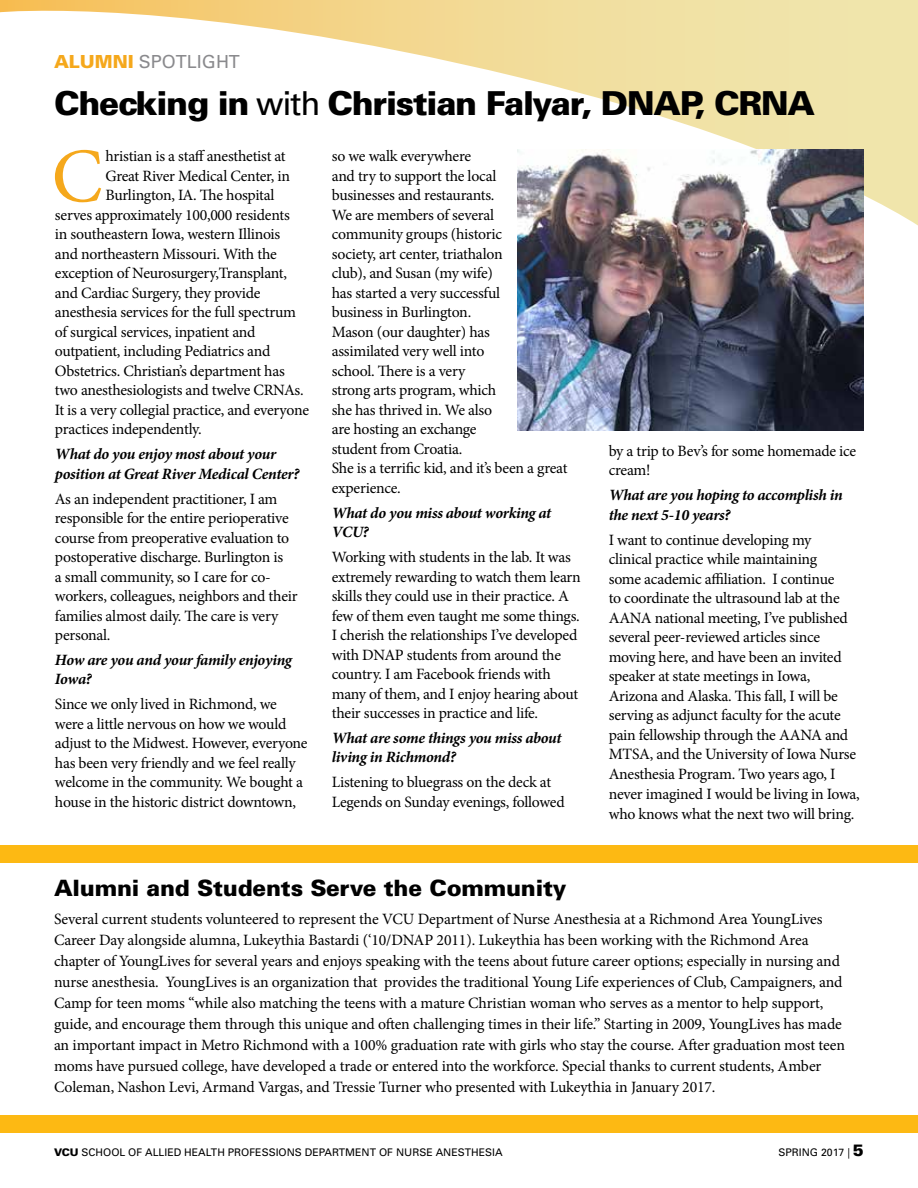
<style>
.page{position:relative;width:918px;height:1188px;background:#fff}
.page>*{position:absolute;margin:0;border:0;box-sizing:border-box;transform-origin:0 0}
.t1{font:77.1px "Minion Pro";color:#f5a81c}
.t2{font:900 33px "Univers";letter-spacing:-.035em;color:#000}
.t3{font:900 22.5px "Univers";letter-spacing:-.01em;color:#000}
.t4{font:18px "Univers";color:#8a8a8d}
.t5{font:15.75px/19.5px "Minion Pro";letter-spacing:-.015em;color:#000}
.t6{font:italic 700 15.75px/19.5px "Minion Pro";letter-spacing:-.02em;color:#000}
.t7{font:10.5px "Univers";color:#000}
.s1{font-weight:900;color:#f5a81c}
.s2{font-weight:400}
.s3{font-weight:900}
.s4{font-weight:900;font-size:16.5px}
</style>
<div class="page">
<svg style="left:0;top:0;width:918px;height:240px"></svg>
<img style="left:518px;top:150px;width:346px;height:281px">
<div style="left:0;top:846px;width:918px;height:17px;background:#fdb913"></div>
<div style="left:0;top:1115px;width:918px;height:17px;background:#fdb913"></div>
<p class="t4" style="left:54px;top:51px;width:187px"><span class="s1">ALUMNI</span> SPOTLIGHT</p>
<h2 class="t2" style="left:54px;top:83px;width:763px">Checking in <span class="s2">with</span> Christian Falyar, DNAP, CRNA</h2>
<h1 class="t1" style="left:52px;top:125px;width:53px">C</h1>
<p class="t5" style="left:105px;top:147px;width:182px">hristian is a staff anesthetist at</p>
<p class="t5" style="left:105px;top:166px;width:186px">Great River Medical Center, in</p>
<p class="t5" style="left:105px;top:186px;width:171px">Burlington, IA. The hospital</p>
<p class="t5" style="left:55px;top:205px;width:236px">serves approximately 100,000 residents</p>
<p class="t5" style="left:55px;top:225px;width:227px">in southeastern Iowa, western Illinois</p>
<p class="t5" style="left:55px;top:244px;width:223px">and northeastern Missouri. With the</p>
<p class="t5" style="left:55px;top:264px;width:234px">exception of Neurosurgery,Transplant,</p>
<p class="t5" style="left:55px;top:283px;width:207px">and Cardiac Surgery, they provide</p>
<p class="t5" style="left:55px;top:303px;width:243px">anesthesia services for the full spectrum</p>
<p class="t5" style="left:55px;top:322px;width:202px">of surgical services, inpatient and</p>
<p class="t5" style="left:55px;top:342px;width:217px">outpatient, including Pediatrics and</p>
<p class="t5" style="left:55px;top:361px;width:231px">Obstetrics. Christian’s department has</p>
<p class="t5" style="left:55px;top:381px;width:250px">two anesthesiologists and twelve CRNAs.</p>
<p class="t5" style="left:55px;top:400px;width:256px">It is a very collegial practice, and everyone</p>
<p class="t5" style="left:55px;top:420px;width:148px">practices independently.</p>
<p class="t6" style="left:55px;top:444px;width:246px">What do you enjoy most about your position at Great River Medical Center?</p>
<p class="t5" style="left:55px;top:489px;width:244px">As an independent practitioner, I am responsible for the entire perioperative course from preoperative evaluation to postoperative discharge. Burlington is<br>a small community, so I care for co&shy;workers, colleagues, neighbors and their families almost daily. The care is very personal.</p>
<p class="t6" style="left:55px;top:650px;width:239px">How are you and your family enjoying<br>Iowa?</p>
<p class="t5" style="left:55px;top:695px;width:254px">Since we only lived in Richmond, we were a little nervous on how we would adjust to the Midwest. However, everyone has been very friendly and we feel really welcome in the community. We bought a house in the historic district downtown,</p>
<p class="t5" style="left:332px;top:147px;width:237px">so we walk everywhere<br>and try to support the local<br>businesses and restaurants.<br>We are members of several community groups (historic<br>society, art center, triathalon<br>club), and Susan (my wife)<br>has started a very successful<br>business in Burlington.<br>Mason (our daughter) has<br>assimilated very well into<br>school. There is a very<br>strong arts program, which<br>she has thrived in. We also<br>are hosting an exchange<br>student from Croatia.<br>She is a terrific kid, and it’s been a great experience.</p>
<p class="t6" style="left:332px;top:503px;width:221px">What do you miss about working at<br>VCU?</p>
<p class="t5" style="left:332px;top:547px;width:251px">Working with students in the lab. It was extremely rewarding to watch them learn skills they could use in their practice. A few of them even taught me some things.<br>I cherish the relationships I’ve developed with DNAP students from around the country. I am Facebook friends with many of them, and I enjoy hearing about their successes in practice and life.</p>
<p class="t6" style="left:332px;top:728px;width:231px">What are some things you miss about living in Richmond?</p>
<p class="t5" style="left:332px;top:773px;width:234px">Listening to bluegrass on the deck at<br>Legends on Sunday evenings, followed</p>
<p class="t5" style="left:609px;top:441px;width:249px">by a trip to Bev’s for some homemade ice cream!</p>
<p class="t6" style="left:609px;top:485px;width:236px">What are you hoping to accomplish in the next 5-10 years?</p>
<p class="t5" style="left:609px;top:530px;width:253px">I want to continue developing my<br>clinical practice while maintaining<br>some academic affiliation. I continue<br>to coordinate the ultrasound lab at the AANA national meeting, I’ve published several peer-reviewed articles since moving here, and have been an invited speaker at state meetings in Iowa, Arizona and Alaska. This fall, I will be serving as adjunct faculty for the acute pain fellowship through the AANA and MTSA, and the University of Iowa Nurse Anesthesia Program. Two years ago, I never imagined I would be living in Iowa, who knows what the next two will bring.</p>
<h3 class="t3" style="left:54px;top:874px;width:514px">Alumni and Students Serve the Community</h3>
<p class="t5" style="left:54px;top:909px;width:793px;line-height:21px">Several current students volunteered to represent the VCU Department of Nurse Anesthesia at a Richmond Area YoungLives Career Day alongside alumna, Lukeythia Bastardi (‘10/DNAP 2011). Lukeythia has been working with the Richmond Area chapter of YoungLives for several years and enjoys speaking with the teens about future career options; especially in nursing and nurse anesthesia. YoungLives is an organization that provides the traditional Young Life experiences of Club, Campaigners, and Camp for teen moms “while also matching the teens with a mature Christian woman who serves as a mentor to help support, guide, and encourage them through this unique and often challenging times in their life.” Starting in 2009, YoungLives has made an important impact in Metro Richmond with a 100% graduation rate with girls who stay the course. After graduation most teen moms have pursued college, have developed a trade or entered into the workforce. Special thanks to current students, Amber Coleman, Nashon Levi, Armand Vargas, and Tressie Turner who presented with Lukeythia in January 2017.</p>
<p class="t7" style="left:54px;top:1146px;width:450px"><span class="s3">VCU</span> SCHOOL OF ALLIED HEALTH PROFESSIONS DEPARTMENT OF NURSE ANESTHESIA</p>
<p class="t7" style="left:778px;top:1146px;width:87px">SPRING 2017 | <span class="s4">5</span></p>
</div>
